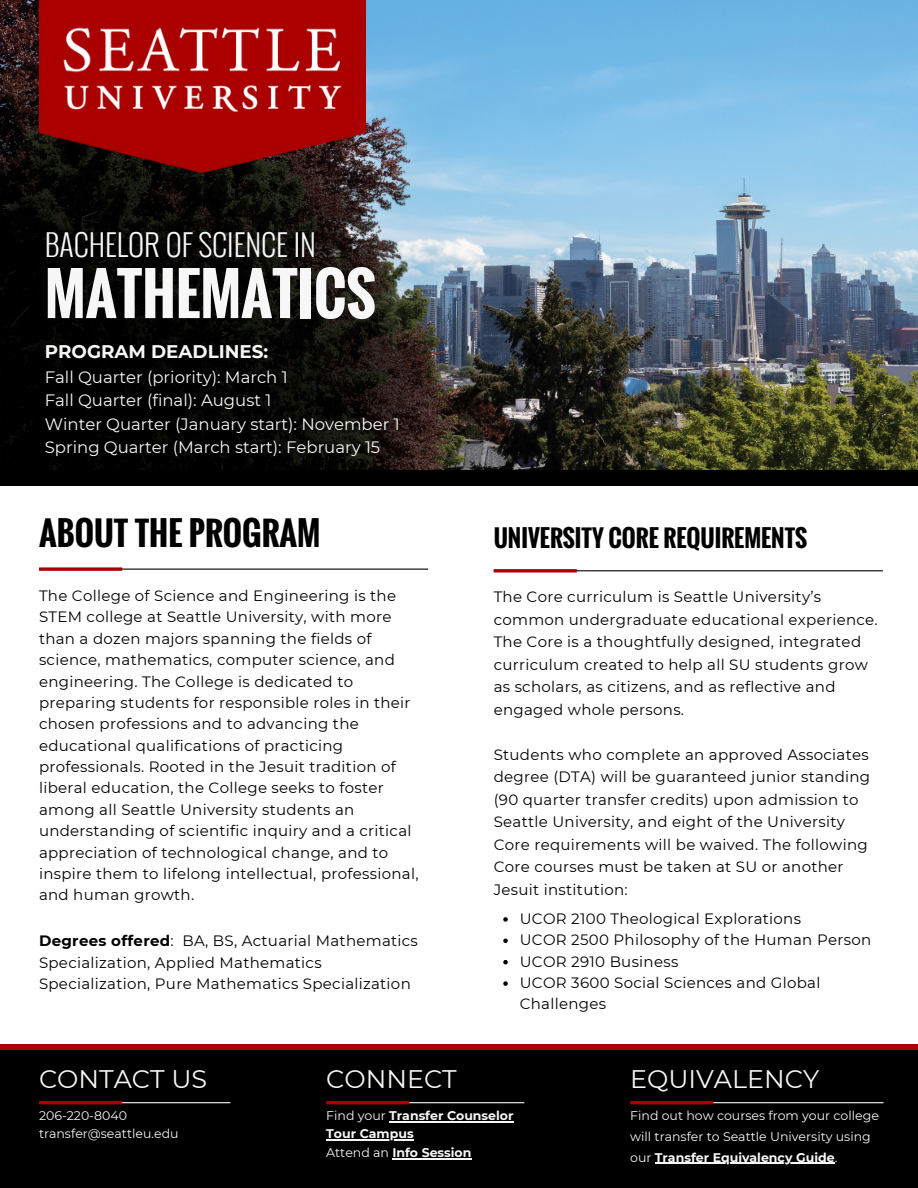
<style>
.page{position:relative;width:918px;height:1188px;background:#fff}
.page>*{position:absolute;margin:0;border:0;box-sizing:border-box;transform-origin:0 0}
.t1{font:700 57px "Oswald";color:#f7f7f7}
.t2{font:700 32.4px "Oswald";color:#000}
.t3{font:300 29.85px "Oswald";color:#f7f7f7}
.t4{font:25.35px "Montserrat";color:#f7f7f7}
.t5{font:700 23.4px "Oswald";color:#000}
.t6{font:700 18.3px "Montserrat";color:#f7f7f7}
.t7{font:16.5px/23.7px "Montserrat";color:#f7f7f7}
.t8{font:15px/21.3px "Montserrat";letter-spacing:.02em;color:#000}
.t9{font:12.45px/20.9px "Montserrat";color:#f7f7f7}
.t10{font:700 12.45px "Montserrat";color:#f7f7f7}
.s1{font-weight:700}
.s2{font-weight:400}
</style>
<div class="page">
<img style="left:0;top:0;width:918px;height:470px">
<div style="left:0;top:470px;width:918px;height:15px;background:#000"></div>
<div style="left:0;top:1047px;width:918px;height:141px;background:#000"></div>
<div style="left:0;top:1045px;width:918px;height:5px;background:#a00"></div>
<hr style="left:39px;top:569px;width:389px;height:1px;background:#000">
<svg style="left:39px;top:567px;width:83px;height:4px"></svg>
<hr style="left:41px;top:1102px;width:189px;height:1px;background:#f7f7f7">
<hr style="left:39px;top:1101px;width:83px;height:3px;background:#a00">
<hr style="left:328px;top:1102px;width:196px;height:1px;background:#f7f7f7">
<hr style="left:326px;top:1101px;width:83px;height:3px;background:#a00">
<hr style="left:389px;top:1121px;width:125px;height:1px;background:#f7f7f7">
<hr style="left:326px;top:1139px;width:88px;height:1px;background:#f7f7f7">
<hr style="left:392px;top:1158px;width:80px;height:1px;background:#f7f7f7">
<hr style="left:632px;top:1102px;width:252px;height:1px;background:#f7f7f7">
<hr style="left:630px;top:1101px;width:83px;height:3px;background:#a00">
<hr style="left:655px;top:1163px;width:180px;height:1px;background:#f7f7f7">
<img style="left:39px;top:0;width:326px;height:176px">
<hr style="left:494px;top:570px;width:389px;height:1px;background:#000">
<hr style="left:494px;top:569px;width:83px;height:3px;background:#a00">
<svg style="left:503px;top:917px;width:5px;height:5px"></svg>
<svg style="left:503px;top:939px;width:5px;height:4px"></svg>
<svg style="left:503px;top:960px;width:5px;height:4px"></svg>
<svg style="left:503px;top:981px;width:5px;height:5px"></svg>
<p class="t3" style="left:45px;top:222px;width:273px">BACHELOR OF SCIENCE IN</p>
<p class="t1" style="left:45px;top:250px;width:332px">MATHEMATICS</p>
<p class="t6" style="left:45px;top:340px;width:225px">PROGRAM DEADLINES:</p>
<p class="t7" style="left:45px;top:365px;width:356px">Fall Quarter (priority): March 1<br>Fall Quarter (final): August 1<br>Winter Quarter (January start): November 1<br>Spring Quarter (March start): February 15</p>
<h5 class="t2" style="left:39px;top:508px;width:283px">ABOUT THE PROGRAM</h5>
<p class="t8" style="left:39px;top:585px;width:381px">The College of Science and Engineering is the STEM college at Seattle University, with more than a dozen majors spanning the fields of science, mathematics, computer science, and engineering. The College is dedicated to preparing students for responsible roles in their chosen professions and to advancing the educational qualifications of practicing professionals. Rooted in the Jesuit tradition of liberal education, the College seeks to foster among all Seattle University students an understanding of scientific inquiry and a critical appreciation of technological change, and to inspire them to lifelong intellectual, professional, and human growth.</p>
<p class="t8" style="left:39px;top:930px;width:380px"><span class="s1">Degrees offered</span>: BA, BS, Actuarial Mathematics<br>Specialization, Applied Mathematics<br>Specialization, Pure Mathematics Specialization</p>
<h1 class="t4" style="left:39px;top:1063px;width:170px">CONTACT US</h1>
<p class="t4" style="left:326px;top:1063px;width:132px">CONNECT</p>
<p class="t5" style="left:494px;top:520px;width:315px">UNIVERSITY CORE REQUIREMENTS</p>
<h5 class="t8" style="left:494px;top:586px;width:386px;line-height:22.5px">The Core curriculum is Seattle University’s common undergraduate educational experience.<br>The Core is a thoughtfully designed, integrated curriculum created to help all SU students grow as scholars, as citizens, and as reflective and engaged whole persons.</h5>
<p class="t8" style="left:494px;top:743px;width:378px;line-height:22.5px">Students who complete an approved Associates degree (DTA) will be guaranteed junior standing (90 quarter transfer credits) upon admission to Seattle University, and eight of the University Core requirements will be waived. The following Core courses must be taken at SU or another Jesuit institution:</p>
<p class="t8" style="left:520px;top:908px;width:283px">UCOR 2100 Theological Explorations</p>
<p class="t8" style="left:520px;top:929px;width:353px">UCOR 2500 Philosophy of the Human Person</p>
<h5 class="t8" style="left:520px;top:951px;width:160px">UCOR 2910 Business</h5>
<p class="t8" style="left:520px;top:972px;width:302px">UCOR 3600 Social Sciences and Global<br>Challenges</p>
<p class="t4" style="left:630px;top:1063px;width:190px">EQUIVALENCY</p>
<p class="t9" style="left:39px;top:1105px;width:89px">206-220-8040</p>
<h3 class="t9" style="left:39px;top:1124px;width:141px">transfer@seattleu.edu</h3>
<h2 class="t10" style="left:326px;top:1108px;width:189px"><span class="s2">Find your</span> Transfer Counselor</h2>
<h4 class="t10" style="left:326px;top:1126px;width:89px">Tour Campus</h4>
<p class="t10" style="left:326px;top:1145px;width:147px"><span class="s2">Attend an</span> Info Session</p>
<h6 class="t9" style="left:630px;top:1105px;width:250px">Find out how courses from your college will transfer to Seattle University using our <span class="s1">Transfer Equivalency Guide</span>.</h6>
</div>
